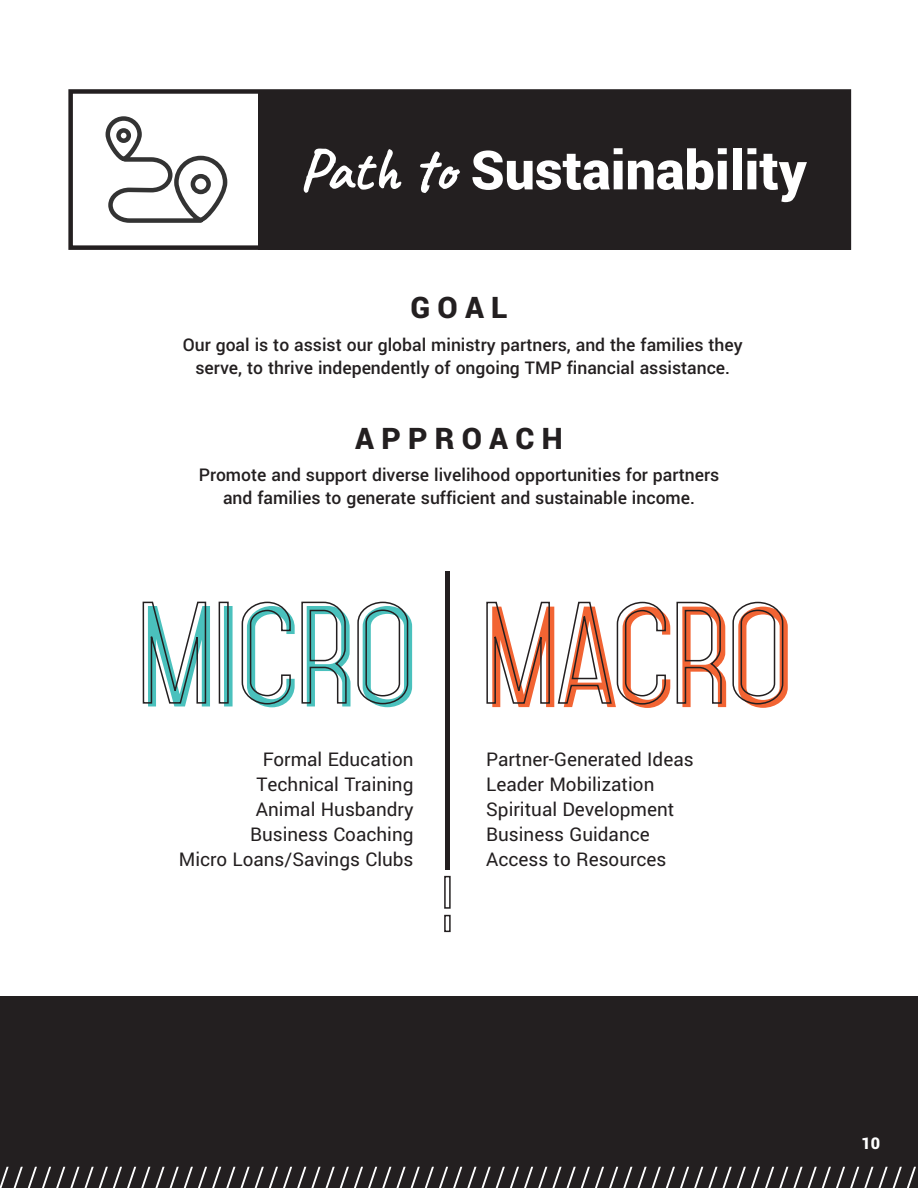
<style>
.page{position:relative;width:918px;height:1188px;background:#fff}
.page>*{position:absolute;margin:0;border:0;box-sizing:border-box;transform-origin:0 0}
.t1{font:123px "Mohave";color:#4ac1bd}
.t2{font:123px "Mohave";color:#f26433}
.t3{font:900 60px "Yantramanav";color:#fff}
.t4{font:51px "Times New Roman";color:#fff}
.t5{font:900 33px "Yantramanav";letter-spacing:.22em;color:#231f20}
.t6{font:21px "Yantramanav";color:#231f20}
.t7{font:500 19.5px/23.4px "Yantramanav";color:#231f20;text-align:center}
.t8{font:900 18px "Yantramanav";color:#fff}
.s1{font-family:"Caveat";font-weight:700}
</style>
<div class="page">
<svg style="left:105px;top:116px;width:123px;height:107px"></svg>
<div style="left:68px;top:89px;width:783px;height:161px;border:4px solid #231f20"></div>
<div style="left:258px;top:90px;width:592px;height:159px;background:#231f20"></div>
<div style="left:445px;top:571px;width:5px;height:299px;background:#231f20"></div>
<div style="left:444px;top:876px;width:7px;height:33px;border:2px solid #231f20"></div>
<div style="left:444px;top:915px;width:7px;height:17px;border:2px solid #231f20"></div>
<svg style="left:142px;top:601px;width:65px;height:103px"></svg>
<div style="left:219px;top:602px;width:10px;height:102px;border:2px solid #231f20"></div>
<svg style="left:241px;top:601px;width:50px;height:104px"></svg>
<svg style="left:301px;top:601px;width:46px;height:103px"></svg>
<svg style="left:357px;top:601px;width:52px;height:104px"></svg>
<svg style="left:486px;top:601px;width:64px;height:103px"></svg>
<svg style="left:557px;top:601px;width:109px;height:104px"></svg>
<svg style="left:676px;top:601px;width:46px;height:103px"></svg>
<svg style="left:732px;top:601px;width:52px;height:104px"></svg>
<div style="left:0;top:997px;width:918px;height:191px;background:#231f20"></div>
<p class="t3" style="left:299px;top:133px;width:509px"><span class="s1">Path to</span> Sustainability</p>
<p class="t5" style="left:411px;top:287px;width:98px">GOAL</p>
<p class="t7" style="left:183px;top:333px;width:561px">Our goal is to assist our global ministry partners, and the families they serve, to thrive independently of ongoing TMP financial assistance.</p>
<p class="t5" style="left:355px;top:418px;width:209px">APPROACH</p>
<p class="t7" style="left:199px;top:463px;width:522px">Promote and support diverse livelihood opportunities for partners and families to generate sufficient and sustainable income.</p>
<p class="t1" style="left:142px;top:582px;width:278px">MICRO</p>
<p class="t2" style="left:486px;top:583px;width:309px">MACRO</p>
<p class="t6" style="left:263px;top:746px;width:152px">Formal Education</p>
<p class="t6" style="left:256px;top:771px;width:158px">Technical Training</p>
<p class="t6" style="left:256px;top:796px;width:159px">Animal Husbandry</p>
<p class="t6" style="left:250px;top:822px;width:165px">Business Coaching</p>
<p class="t6" style="left:179px;top:847px;width:236px">Micro Loans/Savings Clubs</p>
<p class="t6" style="left:486px;top:746px;width:209px">Partner-Generated Ideas</p>
<p class="t6" style="left:486px;top:771px;width:170px">Leader Mobilization</p>
<p class="t6" style="left:486px;top:796px;width:190px">Spiritual Development</p>
<p class="t6" style="left:486px;top:822px;width:165px">Business Guidance</p>
<p class="t6" style="left:486px;top:847px;width:182px">Access to Resources</p>
<p class="t8" style="left:861px;top:1132px;width:20px">10</p>
<p class="t4" style="left:-6px;top:1151px;width:923px">/////////////////////////////////////////////////////////////////</p>
</div>
